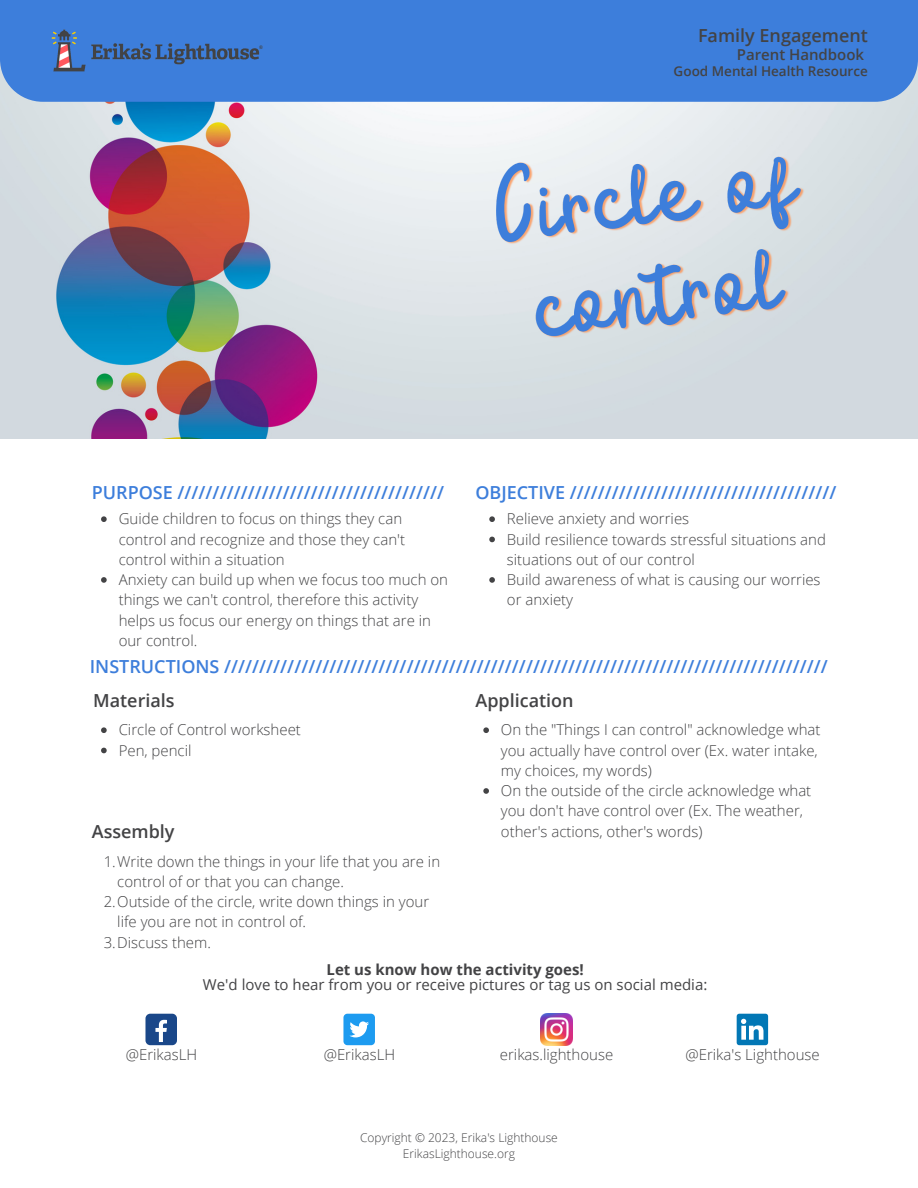
<style>
.page{position:relative;width:918px;height:1188px;background:#fff}
.page>*{position:absolute;margin:0;border:0;box-sizing:border-box;transform-origin:0 0}
.t1{font:600 18px "Open Sans";color:#3d7edb}
.t2{font:600 18px "Open Sans";color:#434345}
.t3{font:300 15px/20.2px "Open Sans";color:#434345}
.t4{font:15px "Open Sans";color:#434345}
.t5{font:700 15px "Open Sans";color:#434345}
.t6{font:600 15px "Open Sans";color:#434345}
.t7{font:600 13.5px "Open Sans";color:#434345}
.t8{font:300 12px/15.8px "Open Sans";color:#434345;text-align:center}
</style>
<div class="page">
<img style="left:0;top:102px;width:918px;height:337px">
<div style="left:0;top:0;width:918px;height:102px;background:#3d7edb"></div>
<img style="left:39px;top:20px;width:234px;height:62px">
<div style="left:145px;top:1014px;width:32px;height:31px;background:#1a4789;border-radius:5px"></div>
<svg style="left:155px;top:1020px;width:12px;height:22px"></svg>
<div style="left:343px;top:1014px;width:32px;height:31px;background:#1d9bf0;border-radius:4px"></div>
<svg style="left:349px;top:1021px;width:20px;height:16px"></svg>
<img style="left:541px;top:1014px;width:31px;height:31px">
<svg style="left:737px;top:1014px;width:31px;height:31px"></svg>
<svg style="left:101px;top:727px;width:6px;height:6px"></svg>
<svg style="left:101px;top:748px;width:6px;height:5px"></svg>
<svg style="left:483px;top:727px;width:6px;height:6px"></svg>
<svg style="left:483px;top:788px;width:6px;height:6px"></svg>
<svg style="left:101px;top:516px;width:6px;height:6px"></svg>
<svg style="left:101px;top:577px;width:6px;height:6px"></svg>
<svg style="left:489px;top:516px;width:6px;height:6px"></svg>
<svg style="left:489px;top:537px;width:6px;height:5px"></svg>
<svg style="left:489px;top:577px;width:6px;height:6px"></svg>
<img style="left:486px;top:110px;width:339px;height:265px">
<p class="t2" style="left:698px;top:23px;width:171px">Family Engagement</p>
<p class="t6" style="left:737px;top:44px;width:129px">Parent Handbook</p>
<p class="t7" style="left:674px;top:61px;width:196px">Good Mental Health Resource</p>
<p class="t1" style="left:92px;top:480px;width:354px">PURPOSE //////////////////////////////////////</p>
<p class="t3" style="left:119px;top:508px;width:331px">Guide children to focus on things they can control and recognize and those they can't control within a situation<br>Anxiety can build up when we focus too much on things we can't control, therefore this activity helps us focus our energy on things that are in our control.</p>
<p class="t1" style="left:475px;top:480px;width:362px">OBJECTIVE //////////////////////////////////////</p>
<p class="t3" style="left:507px;top:508px;width:321px">Relieve anxiety and worries<br>Build resilience towards stressful situations and situations out of our control<br>Build awareness of what is causing our worries or anxiety</p>
<p class="t1" style="left:90px;top:654px;width:740px">INSTRUCTIONS //////////////////////////////////////////////////////////////////////////////////////</p>
<p class="t2" style="left:93px;top:688px;width:83px">Materials</p>
<p class="t3" style="left:119px;top:719px;width:184px">Circle of Control worksheet<br>Pen, pencil</p>
<p class="t2" style="left:475px;top:688px;width:100px">Application</p>
<p class="t3" style="left:501px;top:719px;width:321px">On the "Things I can control" acknowledge what you actually have control over (Ex. water intake, my choices, my words)<br>On the outside of the circle acknowledge what you don't have control over (Ex. The weather, other's actions, other's words)</p>
<p class="t2" style="left:92px;top:819px;width:84px">Assembly</p>
<p class="t3" style="left:104px;top:851px;width:338px">1.Write down the things in your life that you are in</p>
<p class="t3" style="left:117px;top:871px;width:228px">control of or that you can change.</p>
<p class="t3" style="left:104px;top:891px;width:327px">2.Outside of the circle, write down things in your</p>
<p class="t3" style="left:117px;top:911px;width:190px">life you are not in control of.</p>
<p class="t3" style="left:104px;top:932px;width:109px">3.Discuss them.</p>
<p class="t5" style="left:327px;top:959px;width:259px">Let us know how the activity goes!</p>
<p class="t4" style="left:203px;top:974px;width:506px">We'd love to hear from you or receive pictures or tag us on social media:</p>
<p class="t3" style="left:126px;top:1044px;width:73px">@ErikasLH</p>
<p class="t3" style="left:324px;top:1044px;width:73px">@ErikasLH</p>
<p class="t3" style="left:500px;top:1044px;width:115px">erikas.lighthouse</p>
<p class="t3" style="left:686px;top:1044px;width:136px">@Erika's Lighthouse</p>
<p class="t8" style="left:360px;top:1129px;width:199px">Copyright © 2023, Erika's Lighthouse<br>ErikasLighthouse.org</p>
</div>
